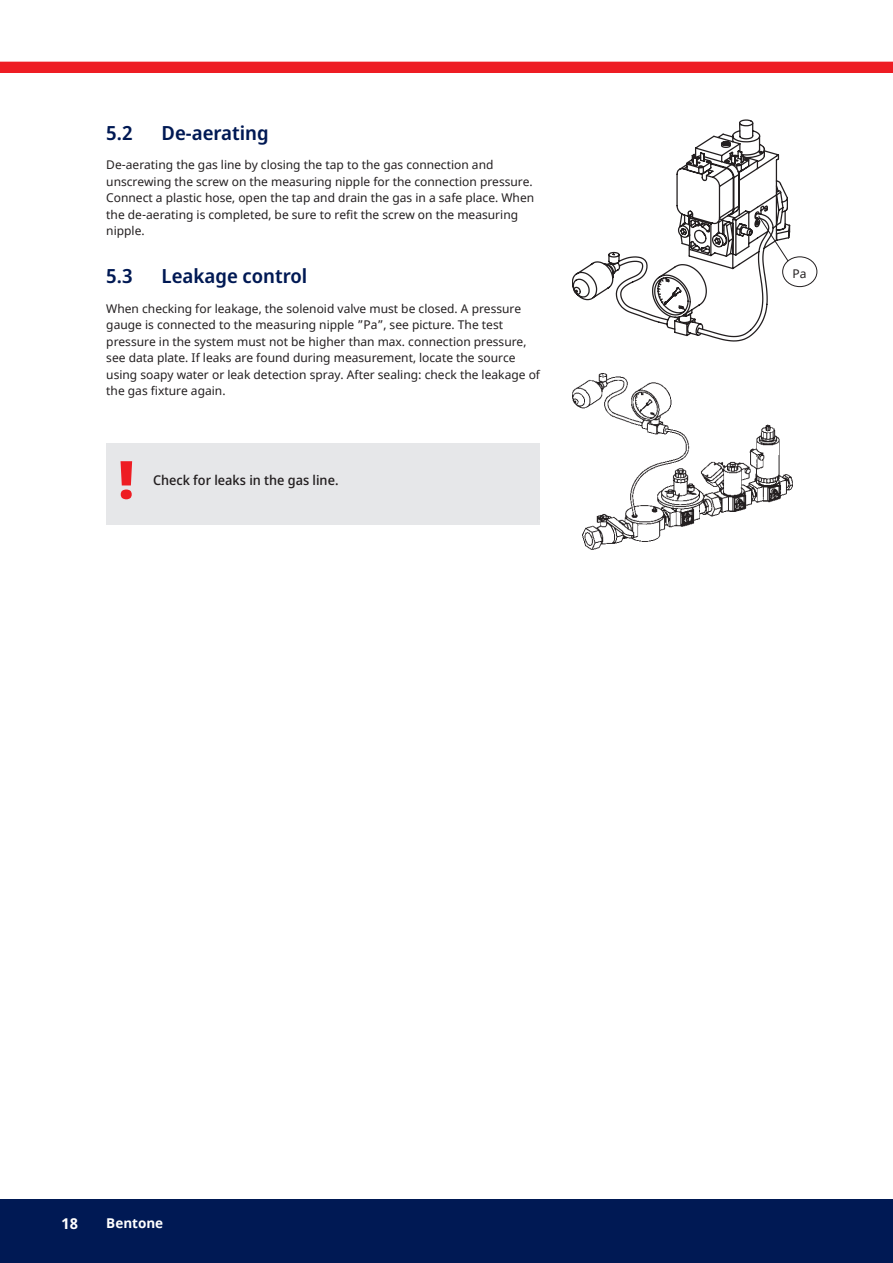
<style>
.page{position:relative;width:893px;height:1263px;background:#fff}
.page>*{position:absolute;margin:0;border:0;box-sizing:border-box;transform-origin:0 0}
.t1{font:900 52.5px "Noto Sans Display";color:#ee1d23}
.t2{font:600 19.5px "Noto Sans Display";color:#001954}
.t3{font:700 15px "Noto Sans";color:#fff}
.t4{font:500 13.5px "Noto Sans Display";color:#231f20}
.t5{font:700 13.5px "Noto Sans";color:#fff}
.t6{font:12px/16.5px "Noto Sans";color:#231f20}
</style>
<div class="page">
<div style="left:0;top:1199px;width:893px;height:64px;background:#001954"></div>
<div style="left:0;top:62px;width:893px;height:11px;background:#ee1d23"></div>
<div style="left:106px;top:443px;width:434px;height:82px;background:#e6e7e9"></div>
<svg style="left:572px;top:120px;width:218px;height:221px"></svg>
<img style="left:572px;top:373px;width:220px;height:176px">
<svg style="left:757px;top:215px;width:36px;height:53px"></svg>
<div style="left:783px;top:257px;width:34px;height:30px;background:#fff;border-radius:50%"></div>
<div style="left:782px;top:256px;width:35px;height:31px;border:1px solid #231f20;border-radius:50%"></div>
<h2 class="t2" style="left:106px;top:125px;width:28px">5.2</h2>
<h2 class="t2" style="left:162px;top:125px;width:109px">De-aerating</h2>
<p class="t6" style="left:106px;top:157px;width:429px">De-aerating the gas line by closing the tap to the gas connection and unscrewing the screw on the measuring nipple for the connection pressure.<br>Connect a plastic hose, open the tap and drain the gas in a safe place. When the de-aerating is completed, be sure to refit the screw on the measuring nipple.</p>
<h2 class="t2" style="left:106px;top:268px;width:28px">5.3</h2>
<h2 class="t2" style="left:162px;top:268px;width:147px">Leakage control</h2>
<p class="t6" style="left:106px;top:300px;width:435px">When checking for leakage, the solenoid valve must be closed. A pressure gauge is connected to the measuring nipple ”Pa”, see picture. The test pressure in the system must not be higher than max. connection pressure, see data plate. If leaks are found during measurement, locate the source using soapy water or leak detection spray. After sealing: check the leakage of the gas fixture again.</p>
<h1 class="t1" style="left:119px;top:458px;width:16px">!</h1>
<p class="t4" style="left:153px;top:475px;width:187px">Check for leaks in the gas line.</p>
<p class="t6" style="left:792px;top:266px;width:15px">Pa</p>
<p class="t3" style="left:62px;top:1217px;width:18px">18</p>
<p class="t5" style="left:106px;top:1215px;width:58px">Bentone</p>
</div>
